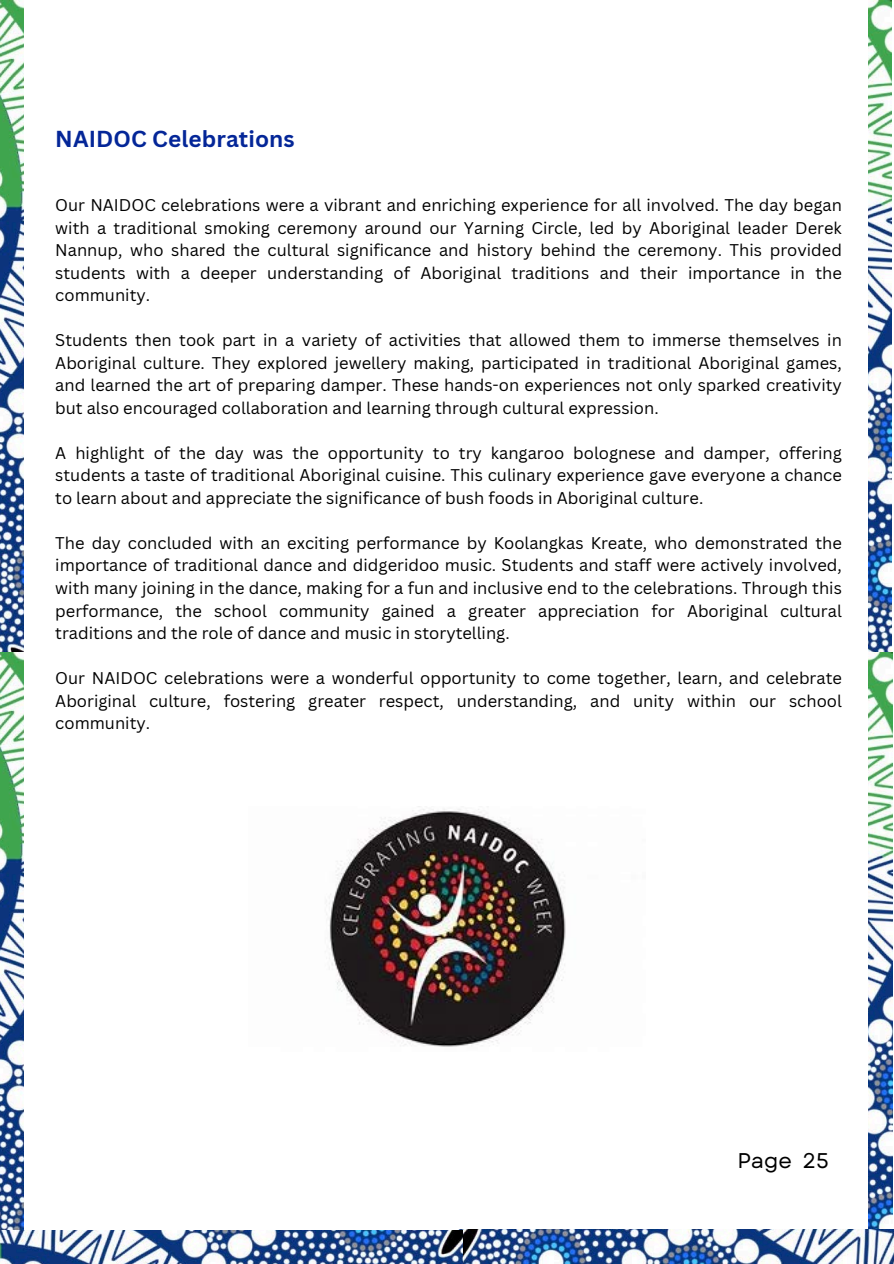
<style>
.page{position:relative;width:894px;height:1264px;background:#fff}
.page>*{position:absolute;margin:0;border:0;box-sizing:border-box;transform-origin:0 0}
.t1{font:700 22.5px "Canva Sans";letter-spacing:.005em;color:#042698}
.t2{font:21.3px "Garet";color:#000}
.t3{font:16.5px/22.5px "Canva Sans";color:#000;text-align:justify}
</style>
<div class="page">
<img style="left:0;top:0;width:24px;height:652px">
<img style="left:0;top:652px;width:24px;height:578px">
<img style="left:868px;top:0;width:23px;height:652px">
<img style="left:868px;top:652px;width:24px;height:577px">
<img style="left:458px;top:1229px;width:435px;height:34px">
<img style="left:0;top:1230px;width:462px;height:33px">
<img style="left:326px;top:806px;width:240px;height:241px">
<p class="t1" style="left:55px;top:123px;width:241px">NAIDOC Celebrations</p>
<p class="t3" style="left:55px;top:193px;width:788px">Our NAIDOC celebrations were a vibrant and enriching experience for all involved. The day began with a traditional smoking ceremony around our Yarning Circle, led by Aboriginal leader Derek Nannup, who shared the cultural significance and history behind the ceremony. This provided students with a deeper understanding of Aboriginal traditions and their importance in the community.</p>
<p class="t3" style="left:55px;top:328px;width:787px">Students then took part in a variety of activities that allowed them to immerse themselves in Aboriginal culture. They explored jewellery making, participated in traditional Aboriginal games, and learned the art of preparing damper. These hands-on experiences not only sparked creativity but also encouraged collaboration and learning through cultural expression.</p>
<p class="t3" style="left:55px;top:441px;width:787px">A highlight of the day was the opportunity to try kangaroo bolognese and damper, offering students a taste of traditional Aboriginal cuisine. This culinary experience gave everyone a chance to learn about and appreciate the significance of bush foods in Aboriginal culture.</p>
<p class="t3" style="left:55px;top:531px;width:788px">The day concluded with an exciting performance by Koolangkas Kreate, who demonstrated the importance of traditional dance and didgeridoo music. Students and staff were actively involved, with many joining in the dance, making for a fun and inclusive end to the celebrations. Through this performance, the school community gained a greater appreciation for Aboriginal cultural traditions and the role of dance and music in storytelling.</p>
<p class="t3" style="left:55px;top:666px;width:787px">Our NAIDOC celebrations were a wonderful opportunity to come together, learn, and celebrate Aboriginal culture, fostering greater respect, understanding, and unity within our school community.</p>
<p class="t2" style="left:737px;top:1144px;width:93px">Page 25</p>
</div>
